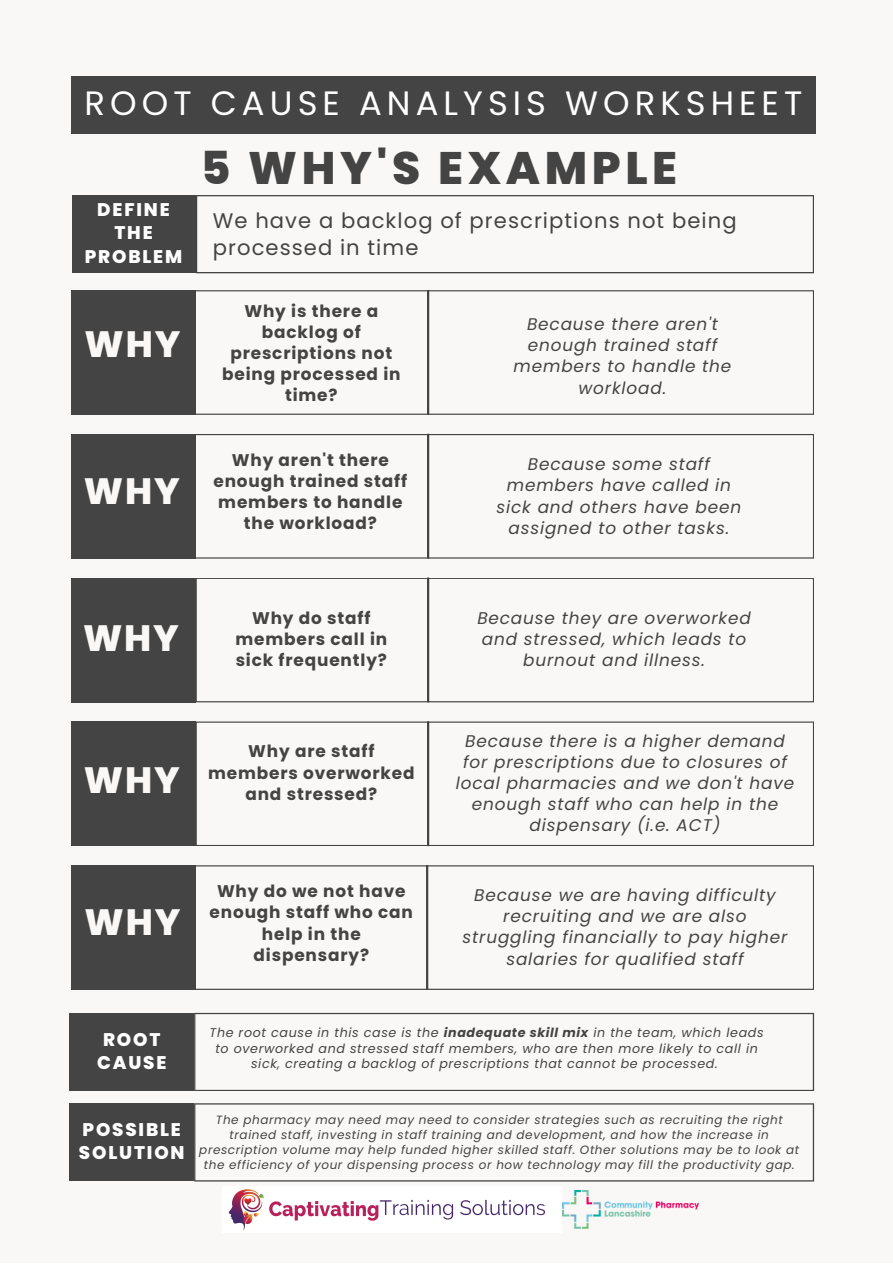
<style>
.page{position:relative;width:893px;height:1264px;background:#fff}
.page>*{position:absolute;margin:0;border:0;box-sizing:border-box;transform-origin:0 0}
.t1{font:800 45.45px "Poppins";letter-spacing:.1em;color:#444}
.t2{font:800 36.6px "Poppins";letter-spacing:.05em;color:#faf8f6}
.t3{font:33.75px "Poppins";letter-spacing:.15em;color:#fff}
.t4{font:21.15px/27.5px "Poppins";letter-spacing:.05em;color:#444}
.t5{font:800 18.3px/23.2px "Poppins";letter-spacing:.1em;color:#fefefe;text-align:center}
.t6{font:italic 16.95px/21.1px "Poppins";letter-spacing:.05em;color:#444;text-align:center}
.t7{font:700 16.95px/21.1px "Poppins";letter-spacing:.05em;color:#444;text-align:center}
.t8{font:italic 12.6px/15.9px "Poppins";letter-spacing:.05em;color:#444;text-align:center}
.t9{font:italic 12px/15px "Poppins";letter-spacing:.05em;color:#444;text-align:center}
.s1{font-weight:700}
</style>
<div class="page">
<div style="left:0;top:0;width:892px;height:1262px;background:#faf8f6"></div>
<div style="left:71px;top:290px;width:124px;height:125px;background:#444"></div>
<svg style="left:195px;top:290px;width:619px;height:125px"></svg>
<hr style="left:427px;top:290px;width:2px;height:125px;background:#444">
<div style="left:71px;top:434px;width:124px;height:124px;background:#444"></div>
<svg style="left:195px;top:434px;width:619px;height:124px"></svg>
<hr style="left:427px;top:434px;width:2px;height:124px;background:#444">
<div style="left:71px;top:577px;width:124px;height:125px;background:#444"></div>
<svg style="left:195px;top:577px;width:619px;height:125px"></svg>
<hr style="left:427px;top:577px;width:2px;height:125px;background:#444">
<div style="left:71px;top:721px;width:124px;height:125px;background:#444"></div>
<svg style="left:195px;top:721px;width:619px;height:125px"></svg>
<hr style="left:427px;top:721px;width:2px;height:125px;background:#444">
<div style="left:71px;top:865px;width:124px;height:124px;background:#444"></div>
<svg style="left:195px;top:865px;width:619px;height:124px"></svg>
<hr style="left:426px;top:865px;width:2px;height:124px;background:#444">
<div style="left:72px;top:195px;width:123px;height:78px;background:#444"></div>
<svg style="left:196px;top:195px;width:618px;height:78px"></svg>
<div style="left:69px;top:1013px;width:125px;height:77px;background:#444"></div>
<svg style="left:194px;top:1012px;width:620px;height:79px"></svg>
<div style="left:69px;top:1103px;width:125px;height:78px;background:#444"></div>
<svg style="left:194px;top:1103px;width:620px;height:78px"></svg>
<img style="left:228px;top:1189px;width:317px;height:41px">
<img style="left:562px;top:1190px;width:136px;height:38px">
<div style="left:71px;top:76px;width:744px;height:57px;background:#444"></div>
<h3 class="t3" style="left:84px;top:80px;width:719px">ROOT CAUSE ANALYSIS WORKSHEET</h3>
<p class="t5" style="left:85px;top:198px;width:99px">DEFINE<br>THE<br>PROBLEM</p>
<h2 class="t2" style="left:85px;top:318px;width:97px">WHY</h2>
<h2 class="t2" style="left:84px;top:465px;width:97px">WHY</h2>
<h1 class="t1" style="left:201px;top:136px;width:478px">5 WHY'S EXAMPLE</h1>
<p class="t4" style="left:213px;top:207px;width:525px">We have a backlog of prescriptions not being processed in time</p>
<p class="t7" style="left:222px;top:300px;width:180px">Why is there a backlog of prescriptions not being processed in time?</p>
<p class="t6" style="left:513px;top:314px;width:219px">Because there aren't enough trained staff members to handle the workload.</p>
<p class="t7" style="left:213px;top:449px;width:195px">Why aren't there enough trained staff members to handle the workload?</p>
<p class="t6" style="left:496px;top:454px;width:246px">Because some staff members have called in sick and others have been assigned to other tasks.</p>
<h2 class="t2" style="left:83px;top:612px;width:97px">WHY</h2>
<h2 class="t2" style="left:84px;top:754px;width:97px">WHY</h2>
<h2 class="t2" style="left:85px;top:896px;width:97px">WHY</h2>
<p class="t5" style="left:97px;top:1027px;width:71px">ROOT<br>CAUSE</p>
<p class="t7" style="left:235px;top:607px;width:153px">Why do staff members call in sick frequently?</p>
<p class="t6" style="left:477px;top:607px;width:275px">Because they are overworked and stressed, which leads to burnout and illness.</p>
<p class="t7" style="left:208px;top:741px;width:208px">Why are staff members overworked and stressed?</p>
<p class="t6" style="left:456px;top:730px;width:340px">Because there is a higher demand for prescriptions due to closures of local pharmacies and we don't have enough staff who can help in the dispensary (i.e. ACT)</p>
<p class="t7" style="left:210px;top:880px;width:205px">Why do we not have enough staff who can help in the dispensary?</p>
<p class="t6" style="left:462px;top:884px;width:326px">Because we are having difficulty recruiting and we are also struggling financially to pay higher salaries for qualified staff</p>
<p class="t8" style="left:209px;top:1024px;width:555px">The root cause in this case is the <span class="s1">inadequate skill mix</span> in the team, which leads to overworked and stressed staff members, who are then more likely to call in sick, creating a backlog of prescriptions that cannot be processed.</p>
<p class="t5" style="left:79px;top:1117px;width:107px;text-align:left">POSSIBLE<br>SOLUTION</p>
<p class="t9" style="left:199px;top:1112px;width:601px">The pharmacy may need may need to consider strategies such as recruiting the right trained staff, investing in staff training and development, and how the increase in prescription volume may help funded higher skilled staff. Other solutions may be to look at the efficiency of your dispensing process or how technology may fill the productivity gap.</p>
</div>
